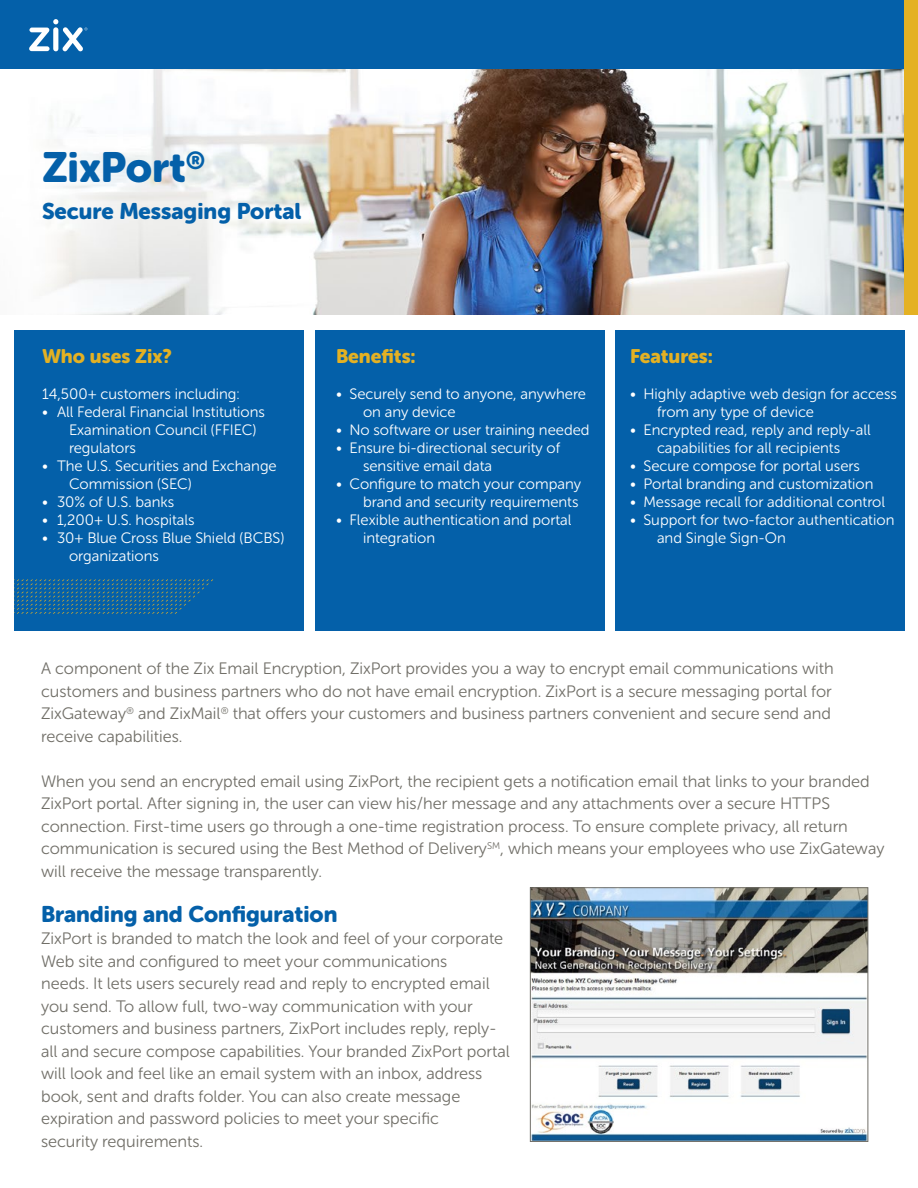
<style>
.page{position:relative;width:918px;height:1188px;background:#fff}
.page>*{position:absolute;margin:0;border:0;box-sizing:border-box;transform-origin:0 0}
.t1{font:42px "Museo Sans Rounded 900";letter-spacing:-.01em;color:#0460a9}
.t2{font:22.5px "Museo Sans Rounded 900";color:#0460a9}
.t3{font:19.5px "Museo Sans Rounded 900";color:#e4b123}
.t4{font:16.5px/22.5px "Museo Sans Rounded 300";color:#716f68}
.t5{font:15px/18px "Museo Sans Rounded 300";color:#fff}
</style>
<div class="page">
<div style="left:0;top:0;width:918px;height:164px;background:#0460a9"></div>
<img style="left:0;top:69px;width:904px;height:245px">
<div style="left:14px;top:330px;width:289px;height:301px;background:#0460a9"></div>
<div style="left:315px;top:330px;width:289px;height:301px;background:#0460a9"></div>
<div style="left:615px;top:330px;width:289px;height:301px;background:#0460a9"></div>
<div style="left:904px;top:0;width:14px;height:314px;background:#e4b123"></div>
<svg style="left:14px;top:579px;width:199px;height:35px"></svg>
<img style="left:532px;top:889px;width:334px;height:251px">
<div style="left:530px;top:887px;width:338px;height:255px;border:1px solid #716f68"></div>
<svg style="left:29px;top:19px;width:58px;height:32px"></svg>
<h1 class="t1" style="left:42px;top:144px;width:165px">ZixPort<sup>®</sup></h1>
<h2 class="t2" style="left:42px;top:199px;width:261px">Secure Messaging Portal</h2>
<p class="t3" style="left:42px;top:345px;width:132px">Who uses Zix?</p>
<p class="t5" style="left:42px;top:384px;width:199px">14,500+ customers including:</p>
<p class="t5" style="left:69px;top:402px;width:198px;text-indent:-27px">• All Federal Financial Institutions<br>Examination Council (FFIEC) regulators</p>
<p class="t5" style="left:69px;top:456px;width:209px;text-indent:-27px">• The U.S. Securities and Exchange<br>Commission (SEC)</p>
<p class="t5" style="left:42px;top:492px;width:134px">• 30% of U.S. banks</p>
<p class="t5" style="left:42px;top:510px;width:154px">• 1,200+ U.S. hospitals</p>
<p class="t5" style="left:69px;top:528px;width:217px;text-indent:-27px">• 30+ Blue Cross Blue Shield (BCBS) organizations</p>
<p class="t3" style="left:336px;top:345px;width:81px">Benefits:</p>
<p class="t5" style="left:363px;top:384px;width:225px;text-indent:-27px">• Securely send to anyone, anywhere on any device</p>
<p class="t5" style="left:336px;top:420px;width:255px">• No software or user training needed</p>
<p class="t5" style="left:363px;top:438px;width:199px;text-indent:-27px">• Ensure bi-directional security of sensitive email data</p>
<p class="t5" style="left:336px;top:474px;width:247px;text-align:right">• Configure to match your company brand and security requirements</p>
<p class="t5" style="left:363px;top:510px;width:210px;text-indent:-27px">• Flexible authentication and portal integration</p>
<p class="t3" style="left:630px;top:345px;width:85px">Features:</p>
<p class="t5" style="left:657px;top:384px;width:242px;text-indent:-27px">• Highly adaptive web design for access from any type of device</p>
<p class="t5" style="left:630px;top:420px;width:242px;text-align:center">• Encrypted read, reply and reply-all capabilities for all recipients</p>
<p class="t5" style="left:630px;top:456px;width:232px">• Secure compose for portal users</p>
<p class="t5" style="left:630px;top:474px;width:245px">• Portal branding and customization</p>
<p class="t5" style="left:630px;top:492px;width:257px">• Message recall for additional control</p>
<p class="t5" style="left:657px;top:510px;width:239px;text-indent:-27px">• Support for two-factor authentication and Single Sign-On</p>
<p class="t4" style="left:41px;top:658px;width:794px">A component of the Zix Email Encryption, ZixPort provides you a way to encrypt email communications with customers and business partners who do not have email encryption. ZixPort is a secure messaging portal for ZixGateway<sup>®</sup> and ZixMail<sup>®</sup> that offers your customers and business partners convenient and secure send and receive capabilities.</p>
<p class="t4" style="left:41px;top:770px;width:845px">When you send an encrypted email using ZixPort, the recipient gets a notification email that links to your branded ZixPort portal. After signing in, the user can view his/her message and any attachments over a secure HTTPS connection. First-time users go through a one-time registration process. To ensure complete privacy, all return communication is secured using the Best Method of Delivery<sup>SM</sup>, which means your employees who use ZixGateway will receive the message transparently.</p>
<h2 class="t2" style="left:41px;top:901px;width:298px">Branding and Configuration</h2>
<p class="t4" style="left:41px;top:928px;width:470px">ZixPort is branded to match the look and feel of your corporate Web site and configured to meet your communications<br>needs. It lets users securely read and reply to encrypted email you send. To allow full, two-way communication with your customers and business partners, ZixPort includes reply, reply&shy;all and secure compose capabilities. Your branded ZixPort portal will look and feel like an email system with an inbox, address book, sent and drafts folder. You can also create message expiration and password policies to meet your specific<br>security requirements.</p>
</div>
